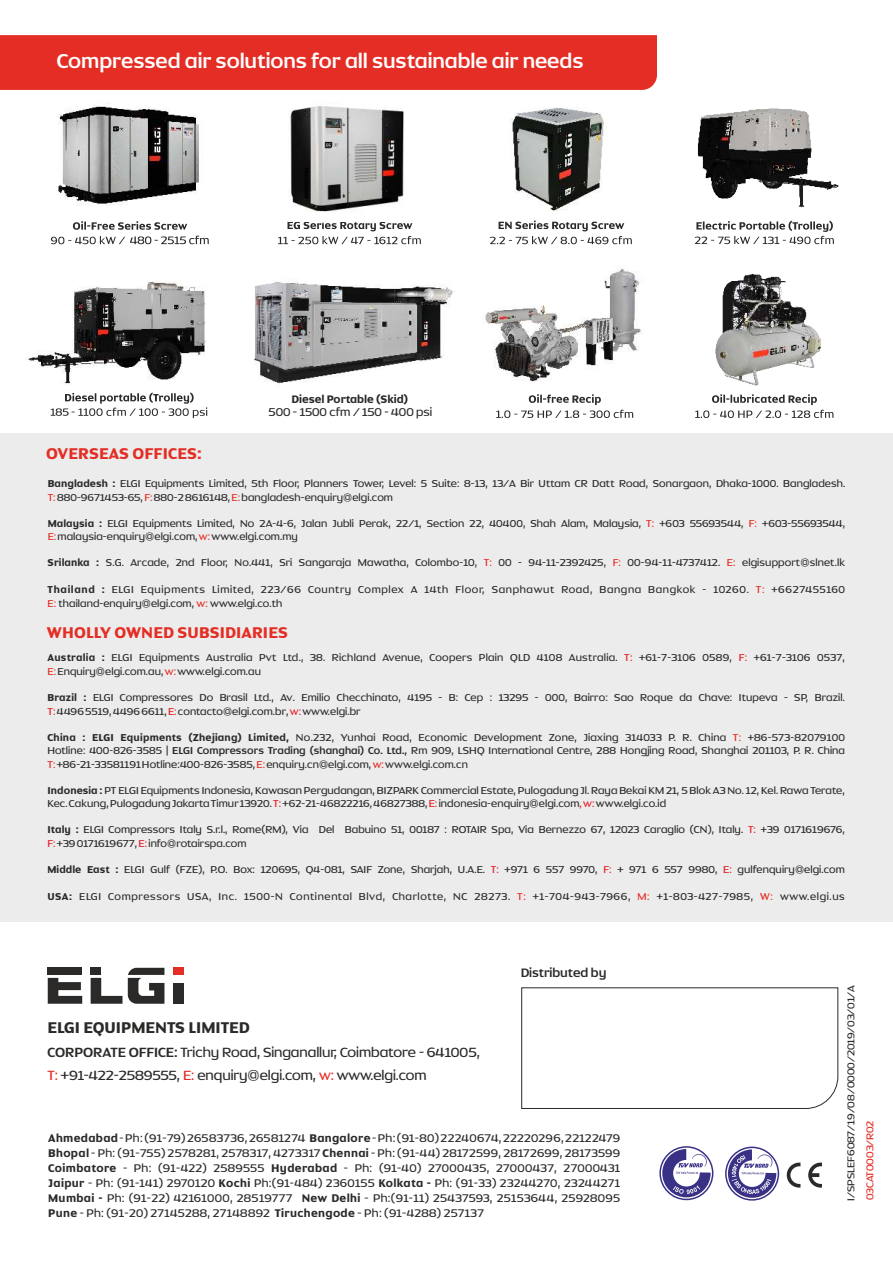
<style>
.page{position:relative;width:893px;height:1263px;background:#fff}
.page>*{position:absolute;margin:0;border:0;box-sizing:border-box;transform-origin:0 0}
.t1{font:600 27px "Dynasty";color:#fefefe}
.t2{font:700 21px "Dynasty";letter-spacing:.01em;color:#e42d24}
.t3{font:700 21px "Dynasty";color:#2b2a29}
.t4{font:500 18px/23px "Dynasty";color:#2b2a29}
.t5{font:600 16.5px "Dynasty";color:#2b2a29}
.t6{font:500 15.3px "Dynasty";color:#2b2a29}
.t7{font:500 15px/15px "Dynasty";letter-spacing:.025em;color:#2b2a29;text-align:justify}
.t8{font:700 14.7px "Dynasty";color:#2b2a29}
.t9{font:500 13.5px/13.5px "Dynasty";letter-spacing:.01em;color:#2b2a29}
.t10{font:500 13.5px/26.5px "Dynasty";letter-spacing:.03em;color:#2b2a29}
.t11{font:500 13.5px "Dynasty";color:#e42d24}
.s1{font-weight:700}
.s2{color:#e42d24}
.s3{color:#e31e24}
.s4{font-weight:600}
</style>
<div class="page">
<div style="left:0;top:433px;width:893px;height:489px;background:#ececec"></div>
<div style="left:0;top:35px;width:657px;height:55px;background:#e42d24"></div>
<div style="left:173px;top:968px;width:11px;height:7px;background:#e42d24"></div>
<div style="left:91px;top:968px;width:10px;height:7px;background:#2b2a29"></div>
<div style="left:173px;top:983px;width:11px;height:21px;background:#2b2a29"></div>
<div style="left:48px;top:968px;width:34px;height:7px;background:#2b2a29"></div>
<svg style="left:91px;top:978px;width:31px;height:26px"></svg>
<svg style="left:48px;top:978px;width:34px;height:26px"></svg>
<svg style="left:128px;top:968px;width:36px;height:36px"></svg>
<svg style="left:521px;top:987px;width:317px;height:122px"></svg>
<svg style="left:496px;top:394px;width:137px;height:24px"></svg>
<svg style="left:695px;top:394px;width:138px;height:24px"></svg>
<svg style="left:490px;top:221px;width:142px;height:23px"></svg>
<svg style="left:73px;top:221px;width:114px;height:9px"></svg>
<svg style="left:695px;top:221px;width:139px;height:23px"></svg>
<svg style="left:278px;top:221px;width:143px;height:23px"></svg>
<img style="left:26px;top:281px;width:180px;height:103px">
<img style="left:254px;top:282px;width:201px;height:102px">
<img style="left:697px;top:108px;width:142px;height:100px">
<img style="left:58px;top:103px;width:142px;height:103px">
<img style="left:288px;top:106px;width:116px;height:116px">
<img style="left:511px;top:107px;width:93px;height:104px">
<img style="left:715px;top:273px;width:106px;height:113px">
<img style="left:485px;top:267px;width:156px;height:115px">
<svg style="left:51px;top:392px;width:156px;height:26px"></svg>
<svg style="left:51px;top:236px;width:158px;height:8px"></svg>
<svg style="left:787px;top:1162px;width:13px;height:25px"></svg>
<svg style="left:808px;top:1162px;width:14px;height:25px"></svg>
<div style="left:725px;top:1146px;width:54px;height:54px;border:2px solid #393185;border-radius:50%"></div>
<svg style="left:728px;top:1149px;width:48px;height:49px"></svg>
<div style="left:659px;top:1146px;width:54px;height:54px;border:2px solid #393185;border-radius:50%"></div>
<svg style="left:662px;top:1149px;width:49px;height:48px"></svg>
<h1 class="t1" style="left:57px;top:47px;width:528px">Compressed air solutions for all sustainable air needs</h1>
<h2 class="t2" style="left:46px;top:443px;width:157px">OVERSEAS OFFICES:</h2>
<p class="t8" style="left:292px;top:391px;width:118px">Diesel Portable (Skid)</p>
<p class="t6" style="left:269px;top:404px;width:165px">500 - 1500 cfm / 150 - 400 psi</p>
<p class="t9" style="left:48px;top:476px;width:799px"><span class="s1">Bangladesh :</span> ELGI Equipments Limited, 5th Floor, Planners Tower, Level: 5 Suite: 8-13, 13/A Bir Uttam CR Datt Road, Sonargaon, Dhaka-1000. Bangladesh.<br><span class="s2">T:</span> 880-9671453-65, <span class="s2">F:</span>880-2 8616148, <span class="s2">E:</span>bangladesh-enquiry@elgi.com</p>
<p class="t9" style="left:48px;top:516px;width:799px"><span class="s1">Malaysia :</span> ELGI Equipments Limited, No 2A-4-6, Jalan Jubli Perak, 22/1, Section 22, 40400, Shah Alam, Malaysia, <span class="s2">T:</span> +603 55693544, <span class="s2">F:</span> +603-55693544,<br><span class="s2">E:</span>malaysia-enquiry@elgi.com, <span class="s2">w:</span> www.elgi.com.my</p>
<p class="t9" style="left:48px;top:549px;width:799px;line-height:26.5px"><span class="s1">Srilanka :</span> S.G. Arcade, 2nd Floor, No.441, Sri Sangaraja Mawatha, Colombo-10, <span class="s2">T:</span> 00 - 94-11-2392425, <span class="s2">F:</span> 00-94-11-4737412. <span class="s2">E:</span> elgisupport@slnet.lk<br><span class="s1">Thailand :</span> ELGI Equipments Limited, 223/66 Country Complex A 14th Floor, Sanphawut Road, Bangna Bangkok - 10260. <span class="s2">T:</span> +6627455160</p>
<p class="t9" style="left:48px;top:596px;width:236px"><span class="s2">E:</span> thailand-enquiry@elgi.com, <span class="s2">w:</span> www.elgi.co.th</p>
<h2 class="t2" style="left:47px;top:621px;width:242px">WHOLLY OWNED SUBSIDIARIES</h2>
<p class="t9" style="left:48px;top:650px;width:799px"><span class="s1">Australia :</span> ELGI Equipments Australia Pvt Ltd., 38. Richland Avenue, Coopers Plain QLD 4108 Australia. <span class="s3">T:</span> +61-7-3106 0589, <span class="s3">F:</span> +61-7-3106 0537,<br><span class="s2">E:</span>Enquiry@elgi.com.au, <span class="s2">w:</span>www.elgi.com.au</p>
<p class="t9" style="left:48px;top:690px;width:799px"><span class="s1">Brazil :</span> ELGI Compressores Do Brasil Ltd., Av. Emilio Checchinato, 4195 - B: Cep : 13295 - 000, Bairro: Sao Roque da Chave: Itupeva - SP, Brazil.<br><span class="s3">T:</span>4496 5519, 4496 6611,<span class="s3">E:</span>contacto@elgi.com.br, <span class="s3">w:</span> www.elgi.br</p>
<p class="t9" style="left:47px;top:730px;width:799px;text-align:justify"><span class="s1">China : ELGI Equipments (Zhejiang) Limited,</span> No.232, Yunhai Road, Economic Development Zone, Jiaxing 314033 P. R. China <span class="s2">T:</span> +86-573-82079100<br>Hotline: 400-826-3585 | <span class="s4">ELGI Compressors Trading (shanghai) Co. Ltd.,</span> Rm 909, LSHQ International Centre, 288 Hongjing Road, Shanghai 201103, P. R. China <span class="s2">T:</span> +86-21-33581191 Hotline:400-826-3585,<span class="s2">E:</span> enquiry.cn@elgi.com, <span class="s2">w:</span>www.elgi.com.cn</p>
<p class="t9" style="left:47px;top:783px;width:799px"><span class="s1">Indonesia :</span> PT ELGI Equipments Indonesia, Kawasan Pergudangan, BIZPARK Commercial Estate, Pulogadung Jl. Raya Bekai KM 21, 5 Blok A3 No. 12, Kel. Rawa Terate,<br>Kec. Cakung, Pulogadung Jakarta Timur 13920. <span class="s3">T:</span>+62-21-46822216, 46827388, <span class="s3">E:</span>indonesia-enquiry@elgi.com<span class="s3">, w:</span> www.elgi.co.id</p>
<p class="t9" style="left:47px;top:823px;width:799px"><span class="s1">Italy :</span> ELGI Compressors Italy S.r.l., Rome(RM), Via Del Babuino 51, 00187 : ROTAIR Spa, Via Bernezzo 67, 12023 Caraglio (CN), Italy. <span class="s3">T:</span> +39 0171619676,<br><span class="s3">F:</span>+39 0171619677, <span class="s3">E:</span>info@rotairspa.com</p>
<p class="t10" style="left:47px;top:856px;width:799px"><span class="s1">Middle East :</span> ELGI Gulf (FZE), P.O. Box: 120695, Q4-081, SAIF Zone, Sharjah, U.A.E. <span class="s3">T:</span> +971 6 557 9970, <span class="s3">F:</span> + 971 6 557 9980, <span class="s3">E:</span> gulfenquiry@elgi.com<br><span class="s1">USA:</span> ELGI Compressors USA, Inc. 1500-N Continental Blvd, Charlotte, NC 28273. <span class="s2">T:</span> +1-704-943-7966, <span class="s2">M:</span> +1-803-427-7985, <span class="s2">W:</span> www.elgi.us</p>
<h2 class="t3" style="left:48px;top:1016px;width:204px">ELGI EQUIPMENTS LIMITED</h2>
<h3 class="t4" style="left:48px;top:1040px;width:434px"><span class="s4">CORPORATE OFFICE:</span> Trichy Road, Singanallur, Coimbatore - 641005,<br><span class="s2">T:</span> +91-422-2589555, <span class="s2">E:</span> enquiry@elgi.com, <span class="s2">w:</span> www.elgi.com</h3>
<p class="t5" style="left:521px;top:964px;width:87px">Distributed by</p>
<p class="t7" style="left:48px;top:1130px;width:573px"><span class="s1">Ahmedabad</span>- Ph: (91-79) 26583736, 26581274 <span class="s1">Bangalore</span>- Ph: (91-80) 22240674, 22220296, 22122479<br><span class="s1">Bhopal</span>- Ph: (91-755) 2578281, 2578317, 4273317 <span class="s1">Chennai</span>- Ph: (91-44) 28172599, 28172699, 28173599<br><span class="s1">Coimbatore</span> - Ph: (91-422) 2589555 <span class="s1">Hyderabad</span> - Ph: (91-40) 27000435, 27000437, 27000431<br><span class="s1">Jaipur</span> - Ph: (91-141) 2970120 <span class="s1">Kochi</span> Ph:(91-484) 2360155 <span class="s1">Kolkata -</span> Ph: (91-33) 23244270, 23244271<br><span class="s1">Mumbai -</span> Ph: (91-22) 42161000, 28519777 <span class="s1">New Delhi</span> - Ph:(91-11) 25437593, 25153644, 25928095<br><span class="s1">Pune</span> - Ph: (91-20) 27145288, 27148892 <span class="s1">Tiruchengode</span> - Ph: (91-4288) 257137</p>
<p class="t9" style="left:844px;top:1201px;width:217px;rotate:-90deg">I/SPSLEF6087/19/08/0000/2019/03/01/A</p>
<p class="t11" style="left:863px;top:1200px;width:81px;rotate:-90deg">03CAT0003/R02</p>
</div>
